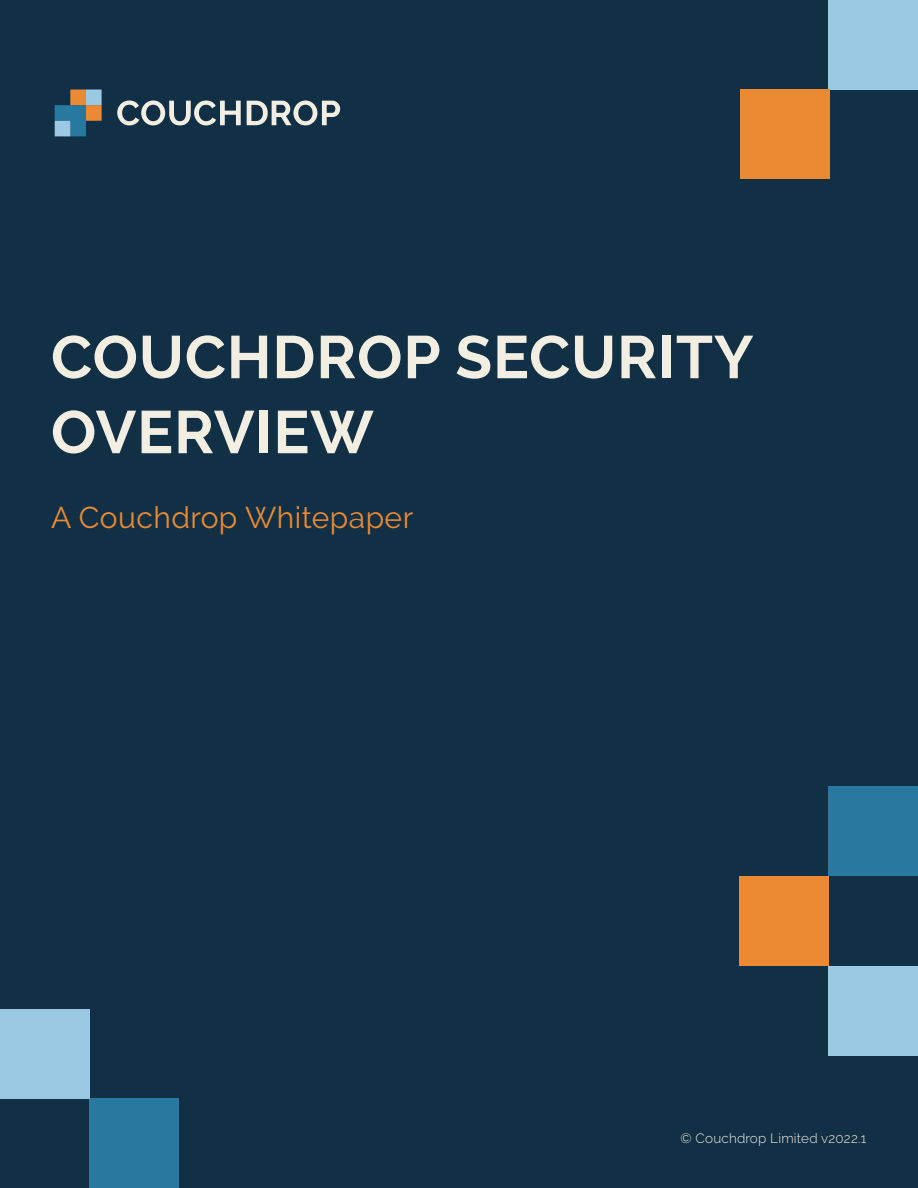
<style>
.page{position:relative;width:918px;height:1188px;background:#113045}
.page>*{position:absolute;margin:0;border:0;box-sizing:border-box;transform-origin:0 0}
.t1{font:700 60px/75px "Raleway";letter-spacing:.015em;color:#f2eee2}
.t2{font:30px "Raleway";letter-spacing:.015em;color:#ec8a33}
.t3{font:500 15px "Raleway";color:#fff}
.t4{font:300 13.5px "Raleway";letter-spacing:.015em;color:#f2eee2}
</style>
<div class="page">
<svg style="left:117px;top:100px;width:124px;height:25px"></svg>
<svg style="left:247px;top:100px;width:93px;height:25px"></svg>
<svg style="left:55px;top:90px;width:47px;height:46px"></svg>
<div style="left:829px;top:0;width:89px;height:90px;background:#9bc9e3"></div>
<div style="left:89px;top:1098px;width:89px;height:90px;background:#2878a0"></div>
<div style="left:0;top:1009px;width:89px;height:90px;background:#9bc9e3"></div>
<div style="left:740px;top:89px;width:89px;height:90px;background:#ec8a33"></div>
<div style="left:829px;top:966px;width:89px;height:90px;background:#9bc9e3"></div>
<div style="left:829px;top:786px;width:89px;height:90px;background:#2878a0"></div>
<div style="left:739px;top:876px;width:90px;height:90px;background:#ec8a33"></div>
<p class="t1" style="left:51px;top:320px;width:704px">COUCHDROP SECURITY<br>OVERVIEW</p>
<p class="t2" style="left:51px;top:500px;width:364px">A Couchdrop Whitepaper</p>
<p class="t4" style="left:681px;top:1130px;width:187px">© Couchdrop Limited v2022.1</p>
<p class="t3" style="left:803px;top:1135px;width:8px">1</p>
</div>
